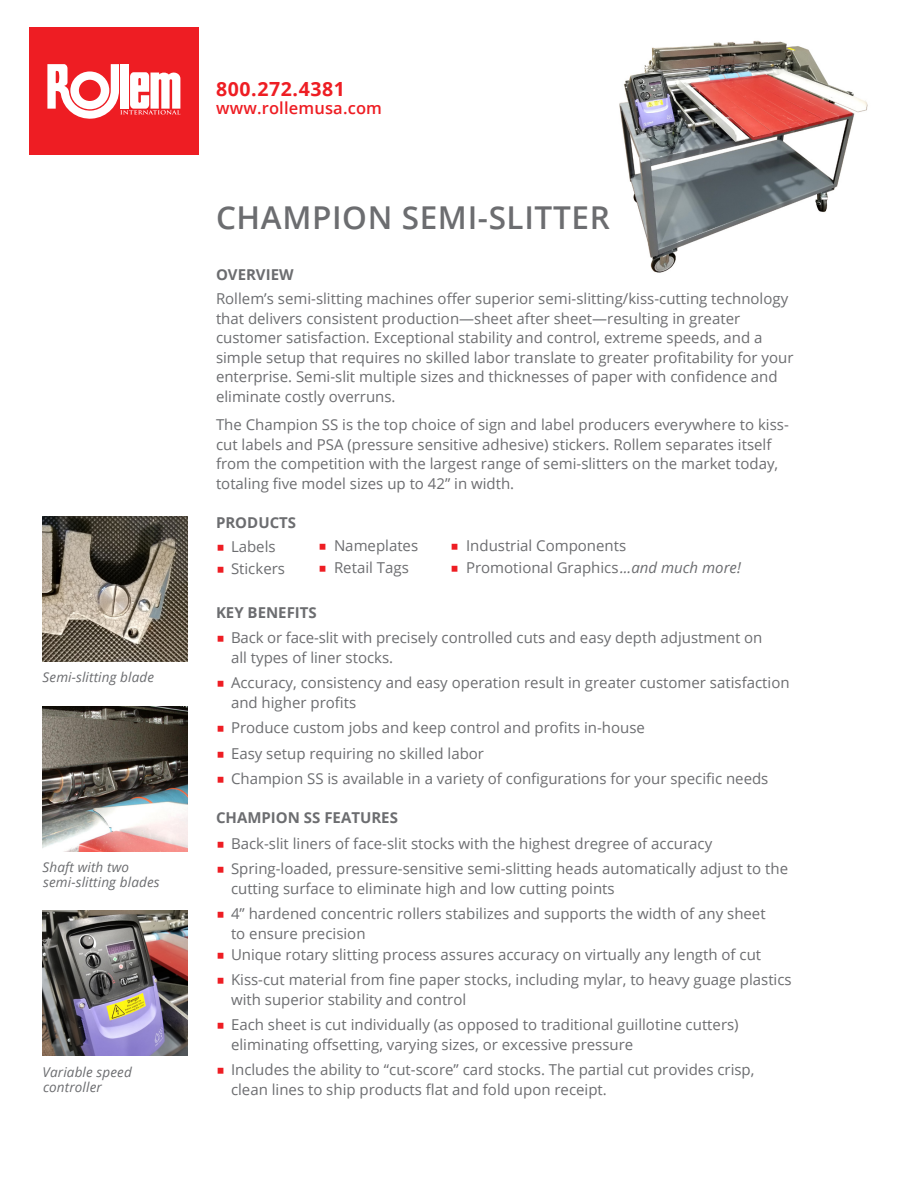
<style>
.page{position:relative;width:918px;height:1188px;background:#fff}
.page>*{position:absolute;margin:0;border:0;box-sizing:border-box;transform-origin:0 0}
.t1{font:600 31.5px "Open Sans";letter-spacing:.02em;color:#6c6d70}
.t2{font:700 19.5px "Open Sans";letter-spacing:.03em;color:#ee1d23}
.t3{font:600 16.5px "Open Sans";letter-spacing:.01em;color:#ee1d23}
.t4{font:15px/19.5px "Open Sans";color:#6c6d70}
.t5{font:700 15px "Open Sans";color:#6c6d70}
.t6{font:italic 13.5px/15px "Open Sans";letter-spacing:.01em;color:#6c6d70}
.s1{color:#ee1d23}
.s2{font-style:italic}
</style>
<div class="page">
<div style="left:29px;top:27px;width:170px;height:128px;background:#ee1d23"></div>
<svg style="left:47px;top:64px;width:133px;height:55px"></svg>
<img style="left:619px;top:40px;width:249px;height:233px">
<img style="left:43px;top:516px;width:145px;height:145px">
<img style="left:43px;top:707px;width:145px;height:145px">
<img style="left:43px;top:911px;width:145px;height:145px">
<p class="t6" style="left:43px;top:669px;width:113px">Semi-slitting blade</p>
<p class="t6" style="left:43px;top:859px;width:88px">Shaft with two</p>
<p class="t6" style="left:43px;top:874px;width:118px">semi-slitting blades</p>
<p class="t6" style="left:43px;top:1064px;width:91px">Variable speed controller</p>
<p class="t2" style="left:216px;top:76px;width:130px">800.272.4381</p>
<p class="t3" style="left:216px;top:97px;width:167px">www.rollemusa.com</p>
<p class="t1" style="left:216px;top:196px;width:395px">CHAMPION SEMI-SLITTER</p>
<p class="t5" style="left:216px;top:264px;width:79px">OVERVIEW</p>
<p class="t4" style="left:216px;top:289px;width:579px">Rollem’s semi-slitting machines offer superior semi-slitting/kiss-cutting technology that delivers consistent production—sheet after sheet—resulting in greater customer satisfaction. Exceptional stability and control, extreme speeds, and a simple setup that requires no skilled labor translate to greater profitability for your enterprise. Semi-slit multiple sizes and thicknesses of paper with confidence and eliminate costly overruns.</p>
<p class="t4" style="left:216px;top:415px;width:574px">The Champion SS is the top choice of sign and label producers everywhere to kiss&shy;cut labels and PSA (pressure sensitive adhesive) stickers. Rollem separates itself from the competition with the largest range of semi-slitters on the market today, totaling five model sizes up to 42” in width.</p>
<p class="t5" style="left:216px;top:512px;width:82px">PRODUCTS</p>
<p class="t4" style="left:216px;top:536px;width:61px"><span class="s1">▪</span> Labels</p>
<p class="t4" style="left:216px;top:559px;width:71px"><span class="s1">▪</span> Stickers</p>
<p class="t5" style="left:216px;top:602px;width:102px">KEY BENEFITS</p>
<p class="t4" style="left:216px;top:628px;width:548px"><span class="s1">▪</span> Back or face-slit with precisely controlled cuts and easy depth adjustment on</p>
<p class="t4" style="left:231px;top:647px;width:164px">all types of liner stocks.</p>
<p class="t4" style="left:231px;top:673px;width:560px;text-indent:-15px"><span class="s1">▪</span> Accuracy, consistency and easy operation result in greater customer satisfaction and higher profits</p>
<p class="t4" style="left:216px;top:718px;width:430px"><span class="s1">▪</span> Produce custom jobs and keep control and profits in-house</p>
<p class="t4" style="left:216px;top:743px;width:270px"><span class="s1">▪</span> Easy setup requiring no skilled labor</p>
<p class="t4" style="left:216px;top:769px;width:554px"><span class="s1">▪</span> Champion SS is available in a variety of configurations for your specific needs</p>
<p class="t5" style="left:216px;top:807px;width:183px">CHAMPION SS FEATURES</p>
<p class="t4" style="left:216px;top:833px;width:498px"><span class="s1">▪</span> Back-slit liners of face-slit stocks with the highest dregree of accuracy</p>
<p class="t4" style="left:231px;top:859px;width:559px;text-indent:-15px"><span class="s1">▪</span> Spring-loaded, pressure-sensitive semi-slitting heads automatically adjust to the cutting surface to eliminate high and low cutting points</p>
<p class="t4" style="left:231px;top:904px;width:536px;text-indent:-15px"><span class="s1">▪</span> 4” hardened concentric rollers stabilizes and supports the width of any sheet to ensure precision</p>
<p class="t4" style="left:216px;top:944px;width:547px"><span class="s1">▪</span> Unique rotary slitting process assures accuracy on virtually any length of cut</p>
<p class="t4" style="left:216px;top:970px;width:577px"><span class="s1">▪</span> Kiss-cut material from fine paper stocks, including mylar, to heavy guage plastics</p>
<p class="t4" style="left:231px;top:989px;width:237px">with superior stability and control</p>
<p class="t4" style="left:231px;top:1015px;width:509px;text-indent:-15px"><span class="s1">▪</span> Each sheet is cut individually (as opposed to traditional guillotine cutters) eliminating offsetting, varying sizes, or excessive pressure</p>
<p class="t4" style="left:216px;top:1060px;width:540px"><span class="s1">▪</span> Includes the ability to “cut-score” card stocks. The partial cut provides crisp,</p>
<p class="t4" style="left:231px;top:1079px;width:377px">clean lines to ship products flat and fold upon receipt.</p>
<p class="t4" style="left:318px;top:535px;width:102px"><span class="s1">▪</span> Nameplates</p>
<p class="t4" style="left:318px;top:558px;width:92px"><span class="s1">▪</span> Retail Tags</p>
<p class="t4" style="left:450px;top:535px;width:178px"><span class="s1">▪</span> Industrial Components</p>
<p class="t4" style="left:450px;top:558px;width:292px"><span class="s1">▪</span> Promotional Graphics<span class="s2">...and much more!</span></p>
</div>
